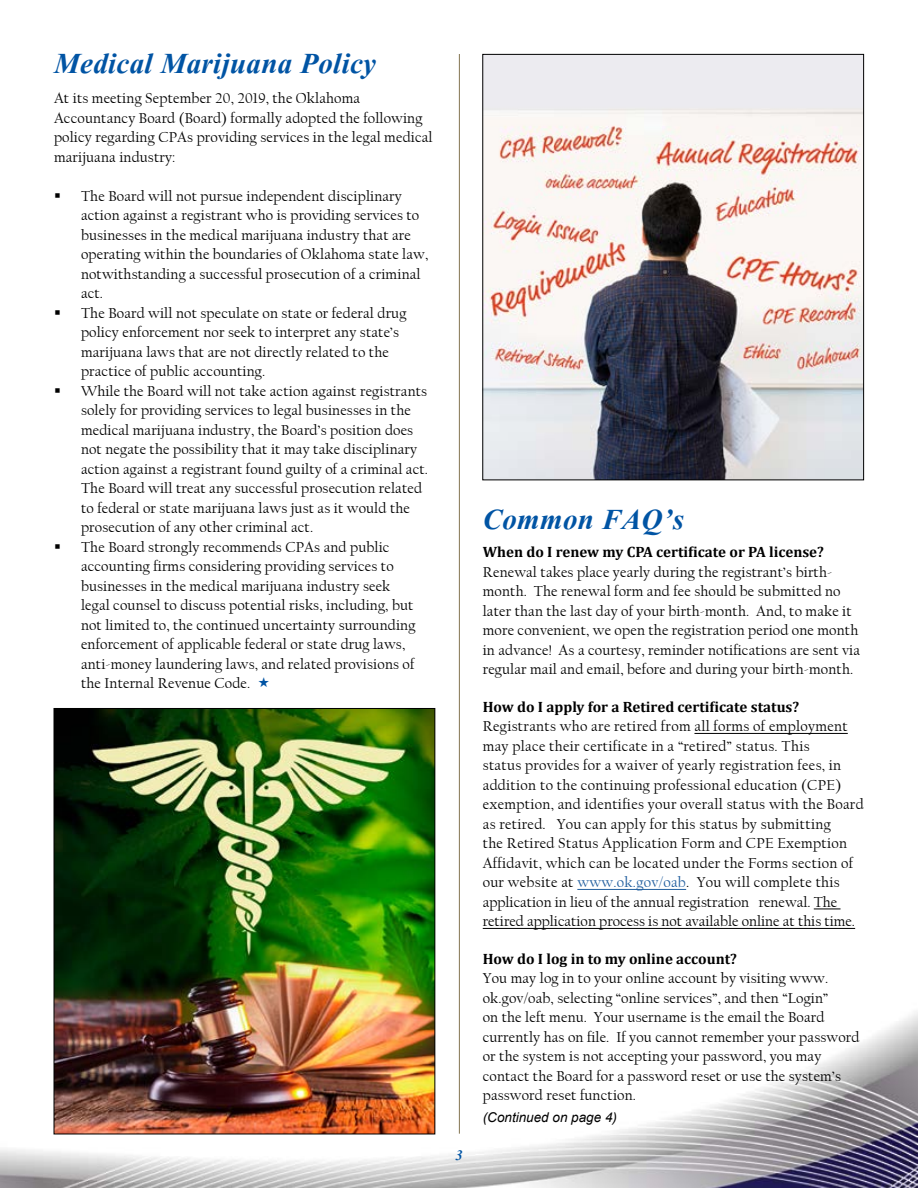
<style>
.page{position:relative;width:918px;height:1188px;background:#fff}
.page>*{position:absolute;margin:0;border:0;box-sizing:border-box;transform-origin:0 0}
.t1{font:italic 700 36px "Aparajita";letter-spacing:.01em;color:#0054a4}
.t2{font:italic 700 18px "Aparajita";color:#0054a4}
.t3{font:15px/19.5px "Californian FB";letter-spacing:.01em;color:#000}
.t4{font:700 15px "Cambria";color:#000}
.t5{font:italic 13.5px "Arial";color:#000}
.s1{color:#215e9e}
</style>
<div class="page">
<img style="left:0;top:960px;width:918px;height:228px">
<hr style="left:459px;top:54px;width:1px;height:1080px;background:#837550">
<img style="left:56px;top:710px;width:377px;height:422px">
<img style="left:484px;top:56px;width:378px;height:422px">
<hr style="left:694px;top:733px;width:154px;height:1px;background:#000">
<hr style="left:577px;top:889px;width:109px;height:1px;background:#215e9e">
<svg style="left:814px;top:909px;width:27px;height:1px"></svg>
<hr style="left:483px;top:928px;width:372px;height:1px;background:#000">
<h1 class="t1" style="left:54px;top:47px;width:324px">Medical Marijuana Policy</h1>
<p class="t3" style="left:54px;top:89px;width:380px">At its meeting September 20, 2019, the Oklahoma Accountancy Board (Board) formally adopted the following policy regarding CPAs providing services in the legal medical marijuana industry:</p>
<p class="t3" style="left:81px;top:186px;width:349px">The Board will not pursue independent disciplinary action against a registrant who is providing services to businesses in the medical marijuana industry that are operating within the boundaries of Oklahoma state law, notwithstanding a successful prosecution of a criminal act.<br>The Board will not speculate on state or federal drug policy enforcement nor seek to interpret any state’s marijuana laws that are not directly related to the practice of public accounting.<br>While the Board will not take action against registrants solely for providing services to legal businesses in the medical marijuana industry, the Board’s position does not negate the possibility that it may take disciplinary action against a registrant found guilty of a criminal act.<br>The Board will treat any successful prosecution related to federal or state marijuana laws just as it would the prosecution of any other criminal act.<br>The Board strongly recommends CPAs and public accounting firms considering providing services to businesses in the medical marijuana industry seek<br>legal counsel to discuss potential risks, including, but not limited to, the continued uncertainty surrounding enforcement of applicable federal or state drug laws, anti-money laundering laws, and related provisions of the Internal Revenue Code.</p>
<p class="t2" style="left:455px;top:1147px;width:9px">3</p>
<h1 class="t1" style="left:483px;top:503px;width:203px">Common FAQ’s</h1>
<p class="t4" style="left:483px;top:542px;width:343px">When do I renew my CPA certificate or PA license?</p>
<p class="t3" style="left:483px;top:563px;width:379px">Renewal takes place yearly during the registrant’s birth&shy;month. The renewal form and fee should be submitted no later than the last day of your birth-month. And, to make it more convenient, we open the registration period one month in advance! As a courtesy, reminder notifications are sent via regular mail and email, before and during your birth-month.</p>
<p class="t4" style="left:483px;top:696px;width:318px">How do I apply for a Retired certificate status?</p>
<p class="t3" style="left:483px;top:717px;width:382px">Registrants who are retired from all forms of employment may place their certificate in a “retired” status. This<br>status provides for a waiver of yearly registration fees, in addition to the continuing professional education (CPE) exemption, and identifies your overall status with the Board as retired. You can apply for this status by submitting<br>the Retired Status Application Form and CPE Exemption Affidavit, which can be located under the Forms section of our website at <span class="s1">www.ok.gov/oab</span>. You will complete this application in lieu of the annual registration renewal. The retired application process is not available online at this time.</p>
<p class="t4" style="left:483px;top:948px;width:256px">How do I log in to my online account?</p>
<p class="t3" style="left:483px;top:969px;width:378px">You may log in to your online account by visiting www. ok.gov/oab, selecting “online services”, and then “Login”<br>on the left menu. Your username is the email the Board currently has on file. If you cannot remember your password or the system is not accepting your password, you may contact the Board for a password reset or use the system’s password reset function.</p>
<p class="t5" style="left:483px;top:1109px;width:136px">(Continued on page 4)</p>
</div>
